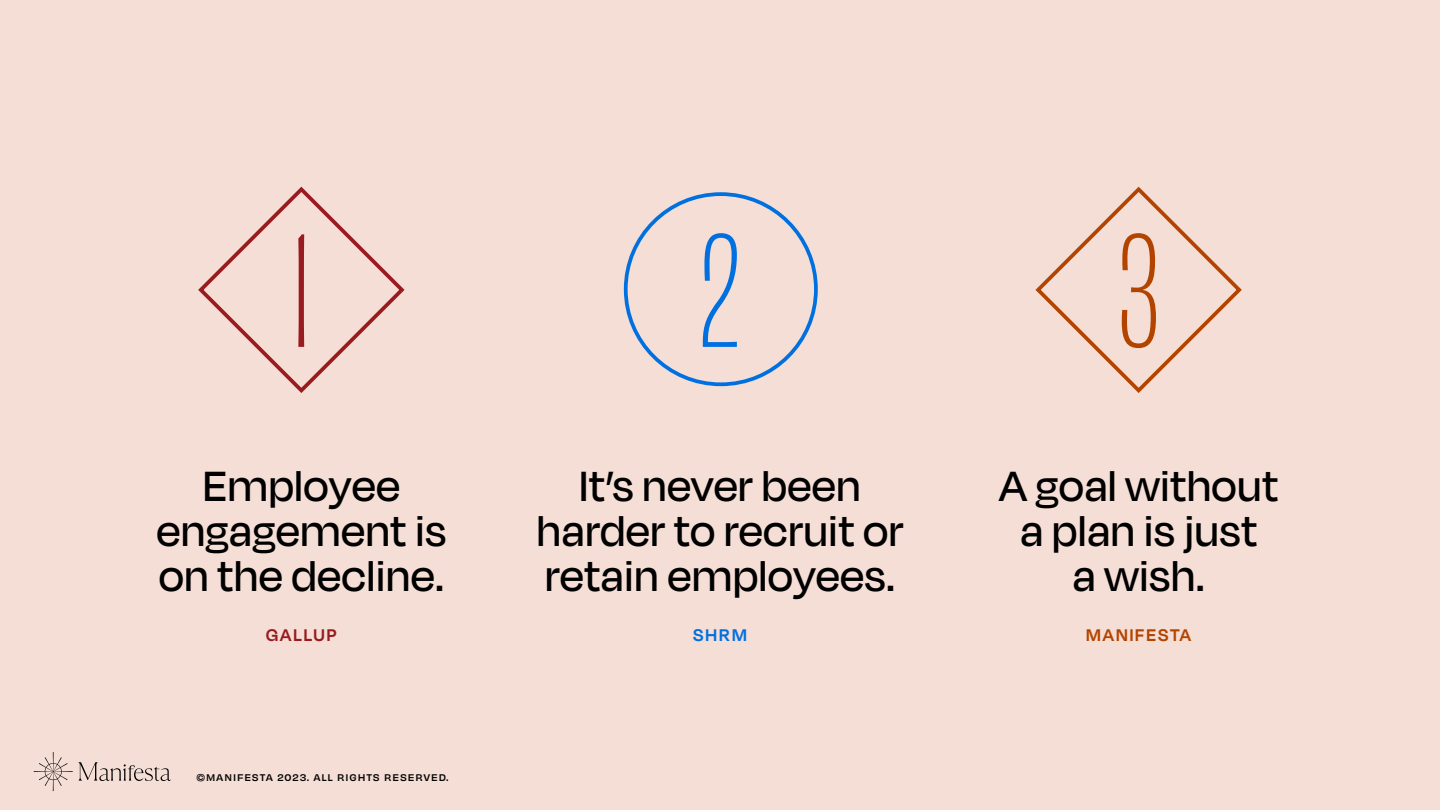
<style>
.page{position:relative;width:1440px;height:810px;background:#f5ded5}
.page>*{position:absolute;margin:0;border:0;box-sizing:border-box;transform-origin:0 0}
.t1{font:150px "Obviously Cond Lght";color:#991a1f}
.t2{font:150px "Obviously Cond Lght";color:#0070e0}
.t3{font:150px "Obviously Cond Lght";color:#b34400}
.t4{font:500 48.75px/45px "Degular Display";letter-spacing:.02em;color:#000;text-align:center}
.t5{font:600 19.5px "Degular Display";letter-spacing:.1em;color:#b34400}
.t6{font:600 19.5px "Degular Display";letter-spacing:.1em;color:#991a1f}
.t7{font:600 19.5px "Degular Display";color:#0070e0}
.t8{font:500 9px "Obviously";letter-spacing:.1em;color:#000}
</style>
<div class="page">
<svg style="left:34px;top:752px;width:137px;height:39px"></svg>
<svg style="left:198px;top:186px;width:207px;height:207px"></svg>
<svg style="left:1035px;top:186px;width:207px;height:207px"></svg>
<div style="left:624px;top:192px;width:194px;height:194px;border:4px solid #0070e0;border-radius:50%"></div>
<h1 class="t1" style="left:291px;top:191px;width:22px">1</h1>
<h1 class="t2" style="left:700px;top:191px;width:42px">2</h1>
<h1 class="t3" style="left:1118px;top:191px;width:44px">3</h1>
<p class="t4" style="left:157px;top:463px;width:291px">Employee engagement is on the decline.</p>
<p class="t6" style="left:266px;top:624px;width:72px">GALLUP</p>
<p class="t8" style="left:196px;top:771px;width:253px">©MANIFESTA 2023. ALL RIGHTS RESERVED.</p>
<p class="t4" style="left:537px;top:463px;width:368px">It’s never been harder to recruit or retain employees.</p>
<p class="t7" style="left:693px;top:624px;width:55px">SHRM</p>
<p class="t4" style="left:999px;top:463px;width:280px">A goal without a plan is just<br>a wish.</p>
<p class="t5" style="left:1086px;top:624px;width:106px">MANIFESTA</p>
</div>
